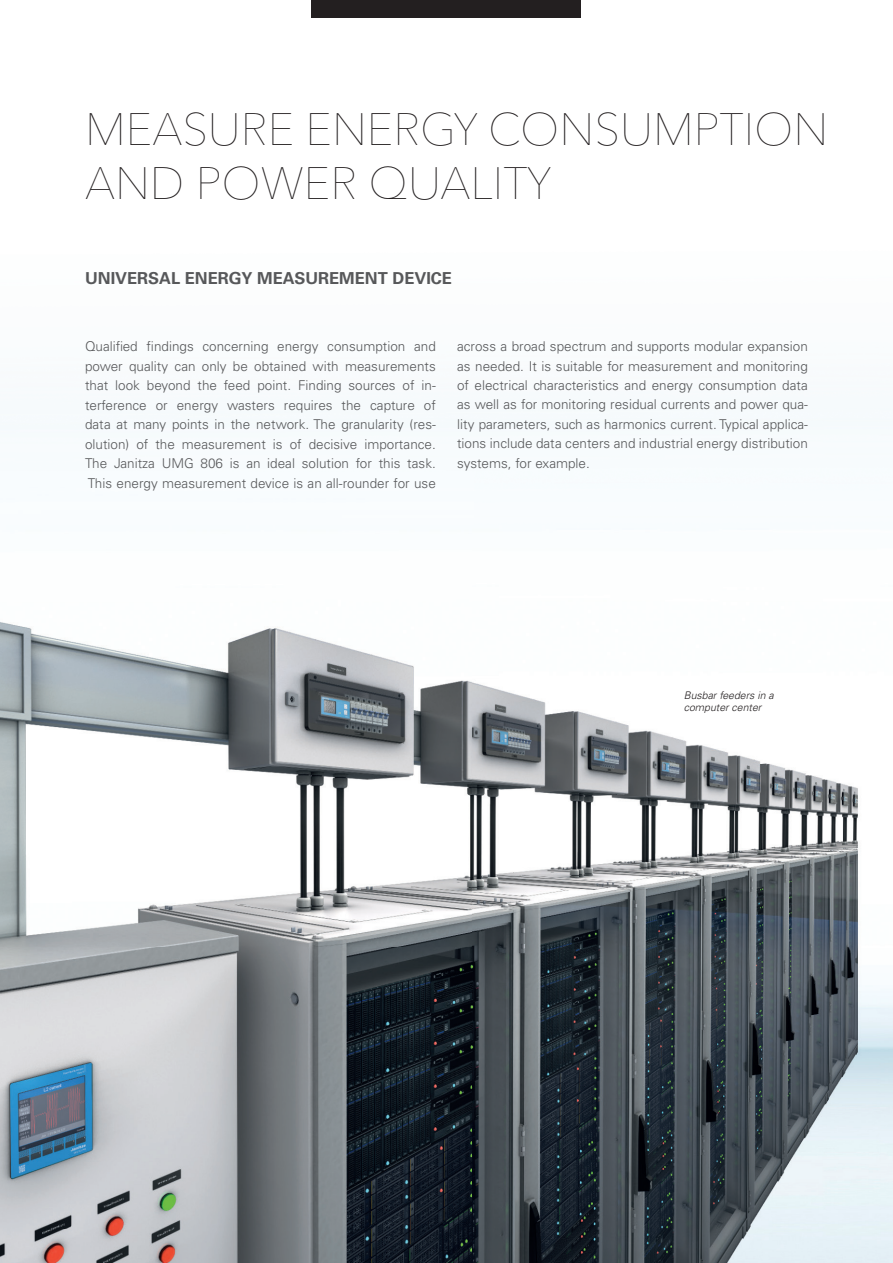
<style>
.page{position:relative;width:893px;height:1263px;background:#fff}
.page>*{position:absolute;margin:0;border:0;box-sizing:border-box;transform-origin:0 0}
.t1{font:200 45px/54px "Avenir Next LT Pro";color:#231f20}
.t2{font:700 16.5px "Univers LT Std";color:#57585a}
.t3{font:300 13.5px/19.5px "Univers LT Std";color:#57585a;text-align:justify}
.t4{font:italic 300 10.5px/12.6px "Univers LT Std";color:#231f20}
</style>
<div class="page">
<img style="left:0;top:0;width:893px;height:1263px">
<img style="left:60px;top:1214px;width:10px;height:15px">
<div style="left:312px;top:0;width:269px;height:17px;background:#231f20"></div>
<h1 class="t1" style="left:85px;top:102px;width:745px">MEASURE ENERGY CONSUMPTION<br>AND POWER QUALITY</h1>
<p class="t2" style="left:85px;top:269px;width:368px">UNIVERSAL ENERGY MEASUREMENT DEVICE</p>
<p class="t3" style="left:85px;top:336px;width:352px">Qualified findings concerning energy consumption and power quality can only be obtained with measurements that look beyond the feed point. Finding sources of in&shy;terference or energy wasters requires the capture of data at many points in the network. The granularity (res&shy;olution) of the measurement is of decisive importance.<br>The Janitza UMG 806 is an ideal solution for this task.<br>This energy measurement device is an all-rounder for use</p>
<p class="t3" style="left:457px;top:336px;width:352px">across a broad spectrum and supports modular expansion as needed. It is suitable for measurement and monitoring of electrical characteristics and energy consumption data as well as for monitoring residual currents and power qua&shy;lity parameters, such as harmonics current. Typical applica&shy;tions include data centers and industrial energy distribution systems, for example.</p>
<p class="t4" style="left:684px;top:689px;width:92px">Busbar feeders in a computer center</p>
</div>
